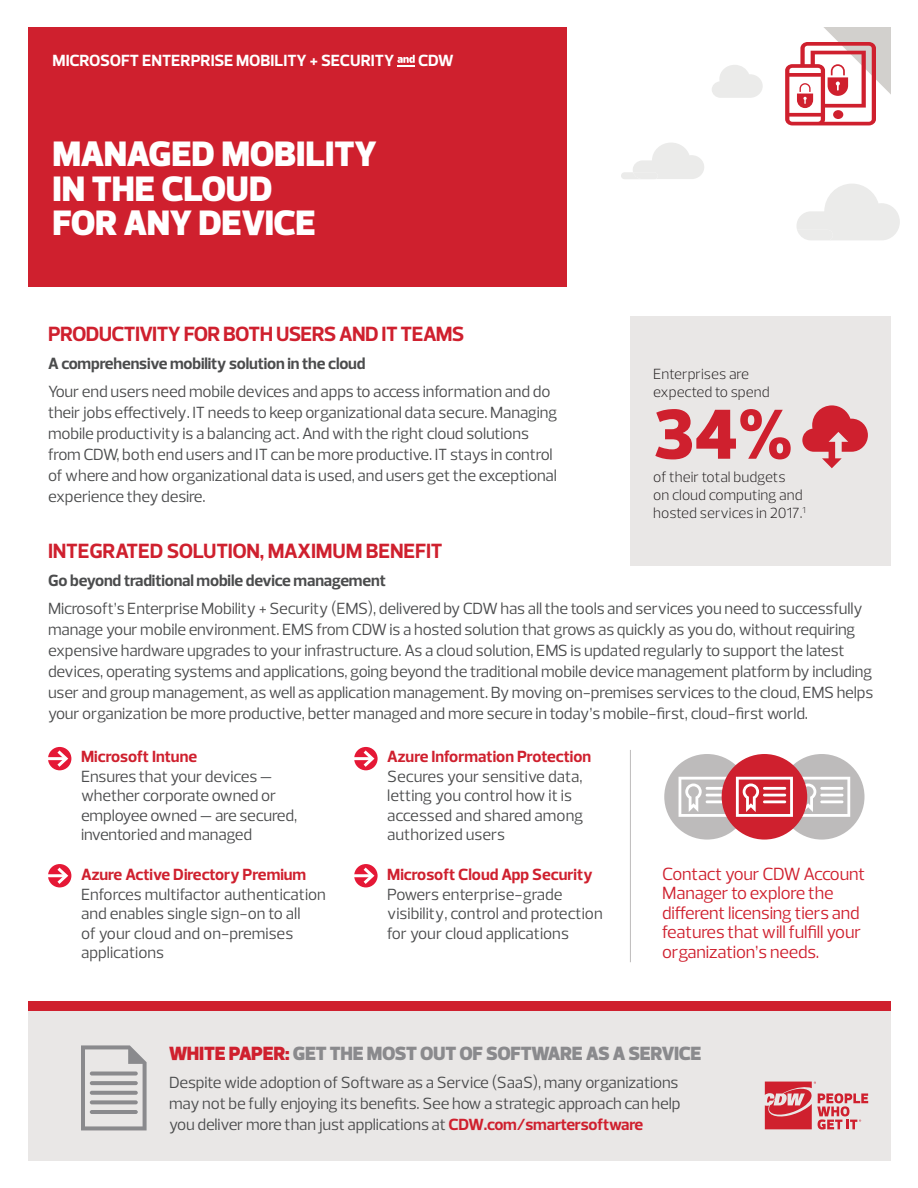
<style>
.page{position:relative;width:918px;height:1188px;background:#fff}
.page>*{position:absolute;margin:0;border:0;box-sizing:border-box;transform-origin:0 0}
.t1{font:900 72px "Prelo";color:#cf202e}
.t2{font:900 36px/34.5px "Prelo";letter-spacing:-.01em;color:#fff}
.t3{font:700 21px "Prelo";letter-spacing:-.025em;color:#cf202e}
.t4{font:900 19.5px "Prelo";letter-spacing:-.02em;color:#8a8a8d}
.t5{font:18px/19.5px "Prelo";letter-spacing:-.01em;color:#cf202e}
.t6{font:16.5px/21px "Prelo";letter-spacing:-.01em;color:#4b4c4d}
.t7{font:700 16.5px "Prelo";color:#cf202e}
.t8{font:700 16.5px "Prelo";letter-spacing:-.01em;color:#4b4c4d}
.t9{font:700 16.5px "Prelo";color:#fff}
.t10{font:300 15px/18px "Prelo";color:#231f20}
.s1{color:#cf202e}
.s2{font-weight:700;color:#cf202e}
</style>
<div class="page">
<div style="left:630px;top:317px;width:261px;height:249px;background:#e9e7e6"></div>
<div style="left:28px;top:1005px;width:863px;height:156px;background:#e9e7e6"></div>
<div style="left:28px;top:1001px;width:863px;height:10px;background:#cf202e"></div>
<svg style="left:765px;top:1082px;width:103px;height:48px"></svg>
<div style="left:779px;top:754px;width:86px;height:86px;background:#bdbbbb;border-radius:50%"></div>
<div style="left:664px;top:754px;width:86px;height:86px;background:#bdbbbb;border-radius:50%"></div>
<div style="left:28px;top:27px;width:538px;height:260px;background:#cf202e"></div>
<hr style="left:630px;top:750px;width:1px;height:212px;background:#bdbbbb">
<div style="left:722px;top:754px;width:85px;height:86px;background:#cf202e;border-radius:50%"></div>
<svg style="left:679px;top:777px;width:171px;height:40px"></svg>
<svg style="left:802px;top:405px;width:66px;height:63px"></svg>
<svg style="left:48px;top:747px;width:23px;height:23px"></svg>
<hr style="left:47px;top:757px;width:19px;height:3px;background:#fff">
<svg style="left:54px;top:747px;width:16px;height:23px"></svg>
<svg style="left:354px;top:747px;width:24px;height:23px"></svg>
<hr style="left:353px;top:757px;width:19px;height:3px;background:#fff">
<svg style="left:360px;top:747px;width:17px;height:23px"></svg>
<svg style="left:48px;top:864px;width:23px;height:23px"></svg>
<hr style="left:47px;top:874px;width:19px;height:3px;background:#fff">
<svg style="left:54px;top:864px;width:16px;height:23px"></svg>
<svg style="left:354px;top:864px;width:24px;height:23px"></svg>
<hr style="left:353px;top:874px;width:19px;height:3px;background:#fff">
<svg style="left:360px;top:864px;width:17px;height:23px"></svg>
<svg style="left:796px;top:184px;width:104px;height:56px"></svg>
<svg style="left:621px;top:143px;width:83px;height:36px"></svg>
<svg style="left:712px;top:65px;width:51px;height:33px"></svg>
<svg style="left:81px;top:1045px;width:66px;height:85px"></svg>
<svg style="left:90px;top:1072px;width:48px;height:4px"></svg>
<hr style="left:90px;top:1081px;width:48px;height:4px;background:#8a8a8d;border-radius:2px">
<svg style="left:90px;top:1100px;width:48px;height:4px"></svg>
<svg style="left:90px;top:1091px;width:48px;height:4px"></svg>
<hr style="left:90px;top:1110px;width:48px;height:4px;background:#8a8a8d;border-radius:2px">
<svg style="left:397px;top:55px;width:18px;height:12px"></svg>
<svg style="left:785px;top:27px;width:106px;height:98px"></svg>
<p class="t9" style="left:52px;top:50px;width:343px">MICROSOFT ENTERPRISE MOBILITY + SECURITY</p>
<p class="t9" style="left:418px;top:50px;width:37px">CDW</p>
<h2 class="t2" style="left:52px;top:137px;width:326px">MANAGED MOBILITY<br>IN THE CLOUD<br>FOR ANY DEVICE</h2>
<p class="t3" style="left:48px;top:321px;width:418px">PRODUCTIVITY FOR BOTH USERS AND IT TEAMS</p>
<p class="t8" style="left:48px;top:354px;width:319px">A comprehensive mobility solution in the cloud</p>
<p class="t6" style="left:48px;top:381px;width:511px">Your end users need mobile devices and apps to access information and do their jobs effectively. IT needs to keep organizational data secure. Managing mobile productivity is a balancing act. And with the right cloud solutions from CDW, both end users and IT can be more productive. IT stays in control of where and how organizational data is used, and users get the exceptional experience they desire.</p>
<p class="t3" style="left:48px;top:538px;width:396px">INTEGRATED SOLUTION, MAXIMUM BENEFIT</p>
<p class="t10" style="left:653px;top:365px;width:118px">Enterprises are expected to spend</p>
<h1 class="t1" style="left:653px;top:390px;width:141px">34%</h1>
<p class="t10" style="left:653px;top:468px;width:154px">of their total budgets on cloud computing and hosted services in 2017.<sup>1</sup></p>
<p class="t8" style="left:48px;top:570px;width:339px">Go beyond traditional mobile device management</p>
<p class="t6" style="left:48px;top:598px;width:827px">Microsoft’s Enterprise Mobility + Security (EMS), delivered by CDW has all the tools and services you need to successfully manage your mobile environment. EMS from CDW is a hosted solution that grows as quickly as you do, without requiring expensive hardware upgrades to your infrastructure. As a cloud solution, EMS is updated regularly to support the latest devices, operating systems and applications, going beyond the traditional mobile device management platform by including user and group management, as well as application management. By moving on-premises services to the cloud, EMS helps your organization be more productive, better managed and more secure in today’s mobile-first, cloud-first world.</p>
<p class="t7" style="left:81px;top:747px;width:118px">Microsoft Intune</p>
<p class="t6" style="left:81px;top:767px;width:218px;line-height:19.5px">Ensures that your devices — whether corporate owned or employee owned — are secured, inventoried and managed</p>
<p class="t7" style="left:81px;top:864px;width:227px">Azure Active Directory Premium</p>
<p class="t6" style="left:81px;top:884px;width:247px;line-height:19.5px">Enforces multifactor authentication and enables single sign-on to all<br>of your cloud and on-premises applications</p>
<p class="t7" style="left:387px;top:747px;width:206px">Azure Information Protection</p>
<p class="t6" style="left:387px;top:767px;width:197px;line-height:19.5px">Secures your sensitive data, letting you control how it is accessed and shared among authorized users</p>
<p class="t7" style="left:387px;top:864px;width:207px">Microsoft Cloud App Security</p>
<p class="t6" style="left:387px;top:884px;width:217px;line-height:19.5px">Powers enterprise-grade visibility, control and protection for your cloud applications</p>
<p class="t5" style="left:662px;top:864px;width:204px">Contact your CDW Account<br>Manager to explore the different licensing tiers and features that will fulfill your organization’s needs.</p>
<p class="t4" style="left:169px;top:1041px;width:534px"><span class="s1">WHITE PAPER:</span> GET THE MOST OUT OF SOFTWARE AS A SERVICE</p>
<p class="t6" style="left:169px;top:1072px;width:513px;text-align:justify">Despite wide adoption of Software as a Service (SaaS), many organizations may not be fully enjoying its benefits. See how a strategic approach can help you deliver more than just applications at <span class="s2">CDW.com/smartersoftware</span></p>
</div>
